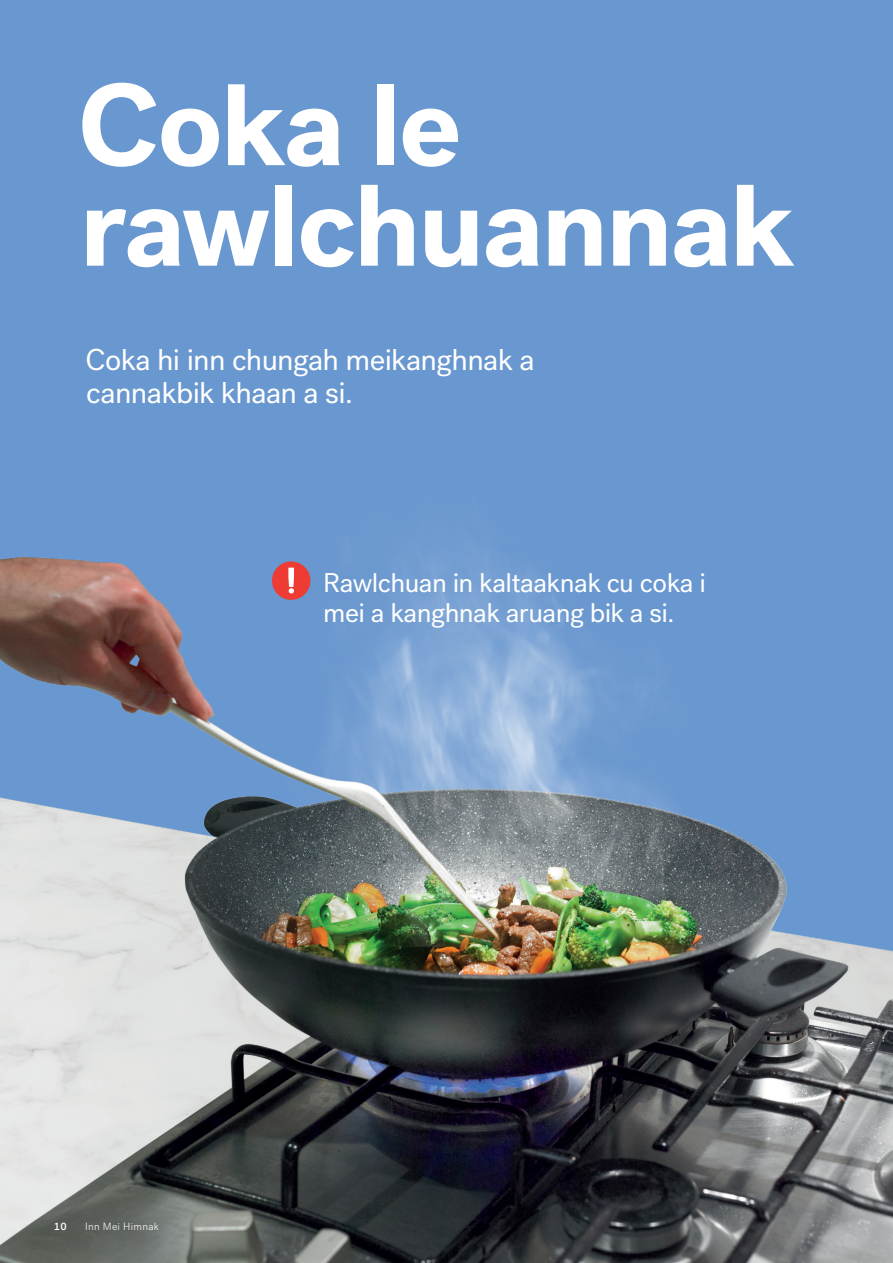
<style>
.page{position:relative;width:893px;height:1263px;background:#6997cf}
.page>*{position:absolute;margin:0;border:0;box-sizing:border-box;transform-origin:0 0}
.t1{font:700 115.5px/100.5px "Post Grotesk";letter-spacing:-.02em;color:#fff}
.t2{font:30px/33px "Post Grotesk";letter-spacing:-.02em;color:#fff}
.t3{font:27px/30px "Post Grotesk";letter-spacing:-.02em;color:#fff}
.t4{font:300 10.5px "Post Grotesk";letter-spacing:.03em;color:#fff}
.t5{font:500 10.5px "Post Grotesk";color:#fff}
</style>
<div class="page">
<img style="left:0;top:549px;width:893px;height:714px">
<p class="t1" style="left:77px;top:76px;width:719px">Coka le rawlchuannak</p>
<p class="t2" style="left:85px;top:343px;width:451px">Coka hi inn chungah meikanghnak a cannakbik khaan a si.</p>
<p class="t3" style="left:323px;top:568px;width:384px">Rawlchuan in kaltaaknak cu coka i mei a kanghnak aruang bik a si.</p>
<p class="t5" style="left:54px;top:1219px;width:14px">10</p>
<p class="t4" style="left:85px;top:1220px;width:75px">Inn Mei Himnak</p>
</div>
